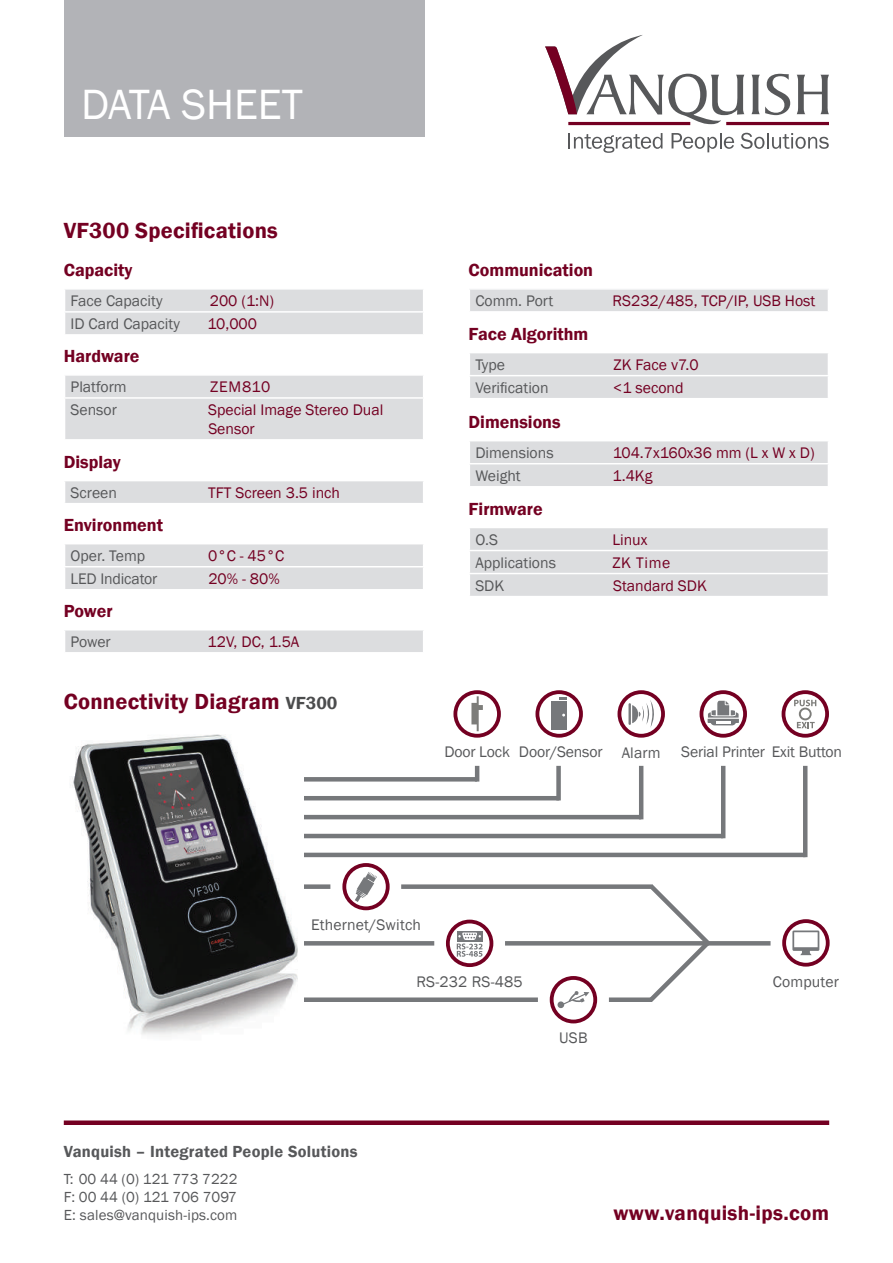
<style>
.page{position:relative;width:893px;height:1263px;background:#fff}
.page>*{position:absolute;margin:0;border:0;box-sizing:border-box;transform-origin:0 0}
.t1{font:43.5px "Franklin Gothic";color:#fff}
.t2{font:600 22.5px "Franklin Gothic";letter-spacing:.01em;color:#740022}
.t3{font:600 21px "Franklin Gothic";letter-spacing:.015em;color:#740022}
.t4{font:600 18px "Franklin Gothic";color:#740022}
.t5{font:600 16.5px "Franklin Gothic";letter-spacing:.015em;color:#57585a}
.t6{font:15.75px "Franklin Gothic";color:#57585a}
.t7{font:15.75px/18.9px "Franklin Gothic";color:#740022}
.t8{font:15px/18px "Franklin Gothic";color:#57585a;text-align:justify}
.s1{font-size:18px;color:#4b4c4d}
</style>
<div class="page">
<svg style="left:751px;top:74px;width:39px;height:41px"></svg>
<svg style="left:797px;top:75px;width:32px;height:39px"></svg>
<hr style="left:568px;top:122px;width:122px;height:3px;background:#740022">
<hr style="left:726px;top:122px;width:103px;height:3px;background:#740022">
<svg style="left:545px;top:35px;width:199px;height:89px"></svg>
<svg style="left:568px;top:133px;width:94px;height:20px"></svg>
<svg style="left:672px;top:133px;width:62px;height:19px"></svg>
<svg style="left:741px;top:133px;width:88px;height:16px"></svg>
<div style="left:64px;top:0;width:360px;height:136px;background:#b2b3b7"></div>
<div style="left:64px;top:1120px;width:765px;height:5px;background:#740022"></div>
<svg style="left:65px;top:289px;width:358px;height:45px;background:#dddee0"></svg>
<div style="left:470px;top:441px;width:358px;height:45px;background:#dcdddf"></div>
<div style="left:470px;top:528px;width:358px;height:68px;background:#dcdddf"></div>
<div style="left:469px;top:289px;width:359px;height:23px;background:#dcdddf"></div>
<hr style="left:469px;top:288px;width:360px;height:2px;background:#fff">
<svg style="left:469px;top:290px;width:1px;height:21px"></svg>
<hr style="left:469px;top:311px;width:360px;height:2px;background:#fff">
<div style="left:470px;top:353px;width:358px;height:45px;background:#dcdddf"></div>
<svg style="left:65px;top:544px;width:358px;height:45px;background:#dddee0"></svg>
<div style="left:65px;top:375px;width:358px;height:64px;background:#dcdddf"></div>
<hr style="left:64px;top:397px;width:360px;height:2px;background:#fff">
<div style="left:65px;top:481px;width:359px;height:23px;background:#dcdddf"></div>
<svg style="left:423px;top:481px;width:1px;height:22px"></svg>
<hr style="left:64px;top:503px;width:360px;height:1px;background:#fff">
<div style="left:65px;top:630px;width:359px;height:23px;background:#dcdddf"></div>
<svg style="left:423px;top:630px;width:1px;height:22px"></svg>
<hr style="left:64px;top:652px;width:360px;height:1px;background:#fff">
<div style="left:276px;top:997px;width:262px;height:5px;background:#76787b"></div>
<hr style="left:276px;top:941px;width:158px;height:4px;background:#76787b">
<div style="left:268px;top:884px;width:62px;height:5px;background:#76787b"></div>
<hr style="left:639px;top:766px;width:4px;height:53px;background:#76787b">
<hr style="left:721px;top:766px;width:4px;height:72px;background:#76787b">
<hr style="left:803px;top:766px;width:4px;height:91px;background:#76787b">
<div style="left:556px;top:766px;width:5px;height:34px;background:#76787b"></div>
<hr style="left:475px;top:766px;width:4px;height:15px;background:#76787b">
<div style="left:782px;top:919px;width:48px;height:47px;border:4px solid #740022;border-radius:50%"></div>
<hr style="left:505px;top:941px;width:265px;height:4px;background:#76787b">
<div style="left:401px;top:884px;width:252px;height:5px;background:#76787b"></div>
<hr style="left:299px;top:796px;width:260px;height:4px;background:#76787b">
<hr style="left:299px;top:777px;width:178px;height:4px;background:#76787b">
<hr style="left:299px;top:815px;width:342px;height:4px;background:#76787b">
<hr style="left:299px;top:834px;width:424px;height:4px;background:#76787b">
<hr style="left:299px;top:853px;width:506px;height:4px;background:#76787b">
<div style="left:609px;top:997px;width:43px;height:5px;background:#76787b"></div>
<svg style="left:644px;top:884px;width:72px;height:118px"></svg>
<svg style="left:792px;top:930px;width:27px;height:25px"></svg>
<img style="left:72px;top:734px;width:231px;height:301px">
<div style="left:550px;top:976px;width:47px;height:47px;border:4px solid #740022;border-radius:50%"></div>
<svg style="left:557px;top:991px;width:32px;height:17px"></svg>
<div style="left:700px;top:690px;width:47px;height:48px;border:4px solid #740022;border-radius:50%"></div>
<svg style="left:708px;top:701px;width:31px;height:24px"></svg>
<div style="left:617px;top:690px;width:48px;height:48px;border:4px solid #740022;border-radius:50%"></div>
<svg style="left:628px;top:700px;width:31px;height:28px"></svg>
<div style="left:535px;top:690px;width:48px;height:48px;border:4px solid #740022;border-radius:50%"></div>
<div style="left:551px;top:701px;width:16px;height:29px;background:#76787b"></div>
<svg style="left:559px;top:697px;width:8px;height:3px"></svg>
<div style="left:453px;top:690px;width:48px;height:48px;border:4px solid #740022;border-radius:50%"></div>
<svg style="left:471px;top:696px;width:12px;height:35px"></svg>
<div style="left:782px;top:690px;width:47px;height:48px;border:4px solid #740022;border-radius:50%"></div>
<svg style="left:794px;top:700px;width:22px;height:6px"></svg>
<svg style="left:797px;top:722px;width:18px;height:6px"></svg>
<svg style="left:799px;top:707px;width:13px;height:13px"></svg>
<div style="left:801px;top:709px;width:9px;height:9px;background:#fff;border-radius:50%"></div>
<div style="left:342px;top:863px;width:48px;height:47px;border:4px solid #740022;border-radius:50%"></div>
<svg style="left:355px;top:872px;width:22px;height:30px"></svg>
<div style="left:446px;top:920px;width:47px;height:47px;border:4px solid #740022;border-radius:50%"></div>
<div style="left:457px;top:931px;width:26px;height:11px;background:#76787b"></div>
<svg style="left:457px;top:932px;width:26px;height:25px"></svg>
<h1 class="t1" style="left:81px;top:78px;width:223px">DATA SHEET</h1>
<h2 class="t2" style="left:64px;top:217px;width:216px">VF300 Specifications</h2>
<p class="t4" style="left:64px;top:259px;width:70px">Capacity</p>
<p class="t6" style="left:71px;top:291px;width:94px">Face Capacity</p>
<p class="t7" style="left:210px;top:291px;width:66px">200 (1:N)</p>
<p class="t6" style="left:71px;top:314px;width:111px">ID Card Capacity</p>
<p class="t7" style="left:207px;top:315px;width:51px">10,000</p>
<p class="t4" style="left:64px;top:345px;width:77px">Hardware</p>
<p class="t6" style="left:71px;top:377px;width:58px">Platform</p>
<p class="t7" style="left:210px;top:378px;width:62px">ZEM810</p>
<p class="t6" style="left:71px;top:400px;width:48px">Sensor</p>
<p class="t7" style="left:208px;top:401px;width:177px">Special Image Stereo Dual<br>Sensor</p>
<p class="t4" style="left:64px;top:451px;width:58px">Display</p>
<p class="t6" style="left:71px;top:483px;width:48px">Screen</p>
<p class="t7" style="left:208px;top:483px;width:133px">TFT Screen 3.5 inch</p>
<p class="t4" style="left:64px;top:514px;width:101px">Environment</p>
<p class="t6" style="left:71px;top:546px;width:76px">Oper. Temp</p>
<p class="t7" style="left:208px;top:546px;width:78px">0°C - 45°C</p>
<p class="t6" style="left:71px;top:569px;width:88px">LED Indicator</p>
<p class="t7" style="left:208px;top:569px;width:73px">20% - 80%</p>
<p class="t4" style="left:64px;top:600px;width:50px">Power</p>
<p class="t6" style="left:71px;top:632px;width:42px">Power</p>
<p class="t7" style="left:208px;top:632px;width:93px">12V, DC, 1.5A</p>
<h2 class="t2" style="left:64px;top:688px;width:275px">Connectivity Diagram <span class="s1">VF300</span></h2>
<p class="t4" style="left:469px;top:259px;width:126px">Communication</p>
<p class="t6" style="left:475px;top:291px;width:80px">Comm. Port</p>
<p class="t7" style="left:613px;top:291px;width:204px">RS232/485, TCP/IP, USB Host</p>
<p class="t4" style="left:469px;top:323px;width:121px">Face Algorithm</p>
<p class="t6" style="left:475px;top:355px;width:31px">Type</p>
<p class="t7" style="left:613px;top:355px;width:87px">ZK Face v7.0</p>
<p class="t6" style="left:475px;top:378px;width:75px">Verification</p>
<p class="t7" style="left:613px;top:378px;width:72px">&lt;1 second</p>
<p class="t4" style="left:469px;top:411px;width:94px">Dimensions</p>
<p class="t6" style="left:475px;top:443px;width:80px">Dimensions</p>
<p class="t7" style="left:613px;top:443px;width:203px">104.7x160x36 mm (L x W x D)</p>
<p class="t6" style="left:475px;top:466px;width:47px">Weight</p>
<p class="t7" style="left:613px;top:466px;width:41px">1.4Kg</p>
<p class="t4" style="left:469px;top:498px;width:76px">Firmware</p>
<p class="t6" style="left:475px;top:529px;width:24px">O.S</p>
<p class="t7" style="left:612px;top:530px;width:37px">Linux</p>
<p class="t6" style="left:475px;top:552px;width:82px">Applications</p>
<p class="t7" style="left:612px;top:553px;width:60px">ZK Time</p>
<p class="t6" style="left:475px;top:575px;width:31px">SDK</p>
<p class="t7" style="left:613px;top:576px;width:95px">Standard SDK</p>
<p class="t6" style="left:444px;top:742px;width:218px">Door Lock Door/Sensor Alarm</p>
<p class="t6" style="left:681px;top:742px;width:162px">Serial Printer Exit Button</p>
<p class="t6" style="left:311px;top:915px;width:111px">Ethernet/Switch</p>
<p class="t5" style="left:64px;top:1141px;width:295px">Vanquish – Integrated People Solutions</p>
<p class="t8" style="left:64px;top:1170px;width:175px">T: 00 44 (0) 121 773 7222<br>F: 00 44 (0) 121 706 7097<br>E: sales@vanquish-ips.com</p>
<p class="t6" style="left:416px;top:972px;width:108px">RS-232 RS-485</p>
<p class="t6" style="left:559px;top:1028px;width:30px">USB</p>
<p class="t6" style="left:773px;top:971px;width:67px">Computer</p>
<h3 class="t3" style="left:613px;top:1199px;width:217px">www.vanquish-ips.com</h3>
</div>
